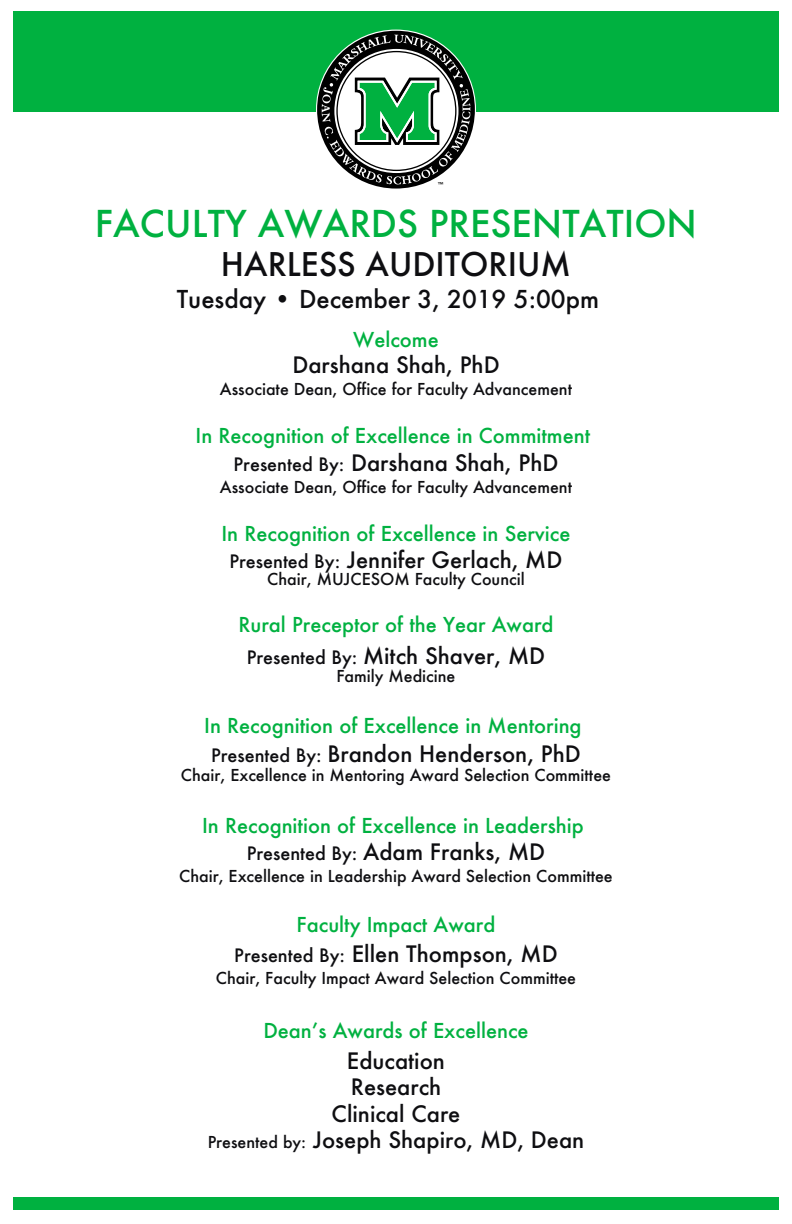
<style>
.page{position:relative;width:792px;height:1224px;background:#fff}
.page>*{position:absolute;margin:0;border:0;box-sizing:border-box;transform-origin:0 0}
.t1{font:500 36px "Futura";color:#00b140}
.t2{font:500 31.8px "Futura";color:#0e0e11}
.t3{font:500 24px "Futura";color:#0e0e11}
.t4{font:500 22px/26.4px "Futura";color:#0e0e11;text-align:center}
.t5{font:500 20px "Futura";color:#00b140}
.t6{font:500 16px "Futura";color:#0e0e11}
.t7{font:8.8px "Myriad Pro";color:#000}
.s1{font-size:18px}
.s2{font-size:16px}
</style>
<div class="page">
<div style="left:13px;top:11px;width:766px;height:101px;background:#00b140"></div>
<div style="left:13px;top:1197px;width:766px;height:12px;background:#00b140"></div>
<svg style="left:317px;top:31px;width:158px;height:158px"></svg>
<p class="t7" style="left:438px;top:179px;width:7px">™</p>
<h1 class="t1" style="left:95px;top:199px;width:603px">FACULTY AWARDS PRESENTATION</h1>
<h2 class="t2" style="left:221px;top:243px;width:352px">HARLESS AUDITORIUM</h2>
<h3 class="t3" style="left:177px;top:283px;width:424px">Tuesday • December 3, 2019 5:00pm</h3>
<p class="t5" style="left:353px;top:326px;width:87px">Welcome</p>
<h3 class="t4" style="left:292px;top:351px;width:209px">Darshana Shah, PhD</h3>
<p class="t6" style="left:220px;top:378px;width:354px">Associate Dean, Office for Faculty Advancement</p>
<p class="t5" style="left:196px;top:422px;width:396px">In Recognition of Excellence in Commitment</p>
<h3 class="t4" style="left:234px;top:450px;width:326px"><span class="s1">Presented By:</span> Darshana Shah, PhD</h3>
<p class="t6" style="left:220px;top:476px;width:354px">Associate Dean, Office for Faculty Advancement</p>
<p class="t5" style="left:221px;top:520px;width:351px">In Recognition of Excellence in Service</p>
<h3 class="t4" style="left:230px;top:546px;width:334px"><span class="s1">Presented By:</span> Jennifer Gerlach, MD</h3>
<p class="t6" style="left:267px;top:568px;width:259px">Chair, MUJCESOM Faculty Council</p>
<p class="t5" style="left:239px;top:611px;width:316px">Rural Preceptor of the Year Award</p>
<h3 class="t4" style="left:247px;top:643px;width:300px"><span class="s1">Presented By:</span> Mitch Shaver, MD</h3>
<p class="t6" style="left:336px;top:665px;width:121px">Family Medicine</p>
<p class="t5" style="left:204px;top:712px;width:379px">In Recognition of Excellence in Mentoring</p>
<h3 class="t4" style="left:211px;top:741px;width:371px"><span class="s1">Presented By:</span> Brandon Henderson, PhD</h3>
<p class="t6" style="left:181px;top:764px;width:432px">Chair, Excellence in Mentoring Award Selection Committee</p>
<p class="t5" style="left:202px;top:812px;width:383px">In Recognition of Excellence in Leadership</p>
<h3 class="t4" style="left:247px;top:838px;width:300px"><span class="s1">Presented By:</span> Adam Franks, MD</h3>
<p class="t6" style="left:179px;top:865px;width:435px">Chair, Excellence in Leadership Award Selection Committee</p>
<p class="t5" style="left:297px;top:910px;width:200px">Faculty Impact Award</p>
<h3 class="t4" style="left:234px;top:941px;width:325px"><span class="s1">Presented By:</span> Ellen Thompson, MD</h3>
<p class="t6" style="left:216px;top:967px;width:362px">Chair, Faculty Impact Award Selection Committee</p>
<p class="t5" style="left:263px;top:1017px;width:267px">Deanʼs Awards of Excellence</p>
<h3 class="t4" style="left:208px;top:1047px;width:378px">Education<br>Research<br>Clinical Care<br><span class="s2">Presented by:</span> Joseph Shapiro, MD, Dean</h3>
</div>
